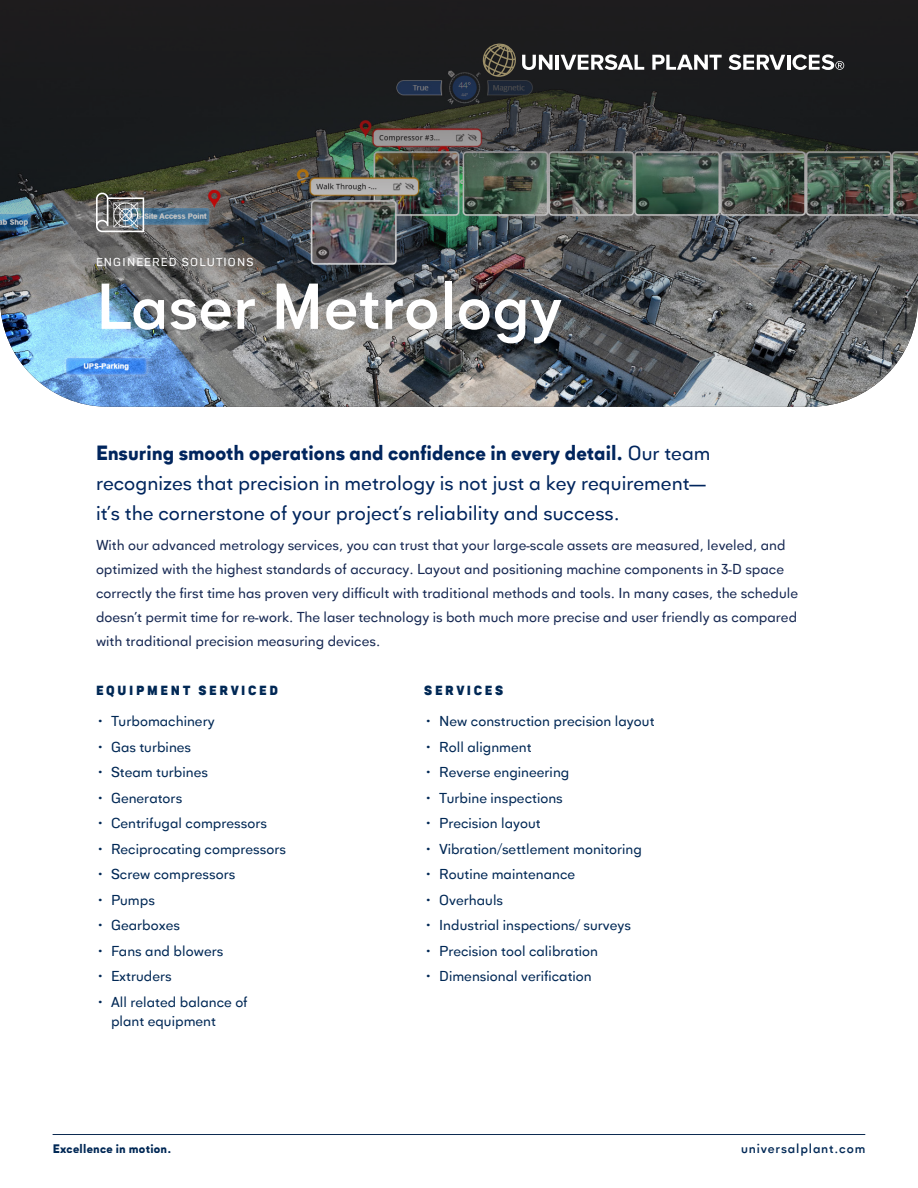
<style>
.page{position:relative;width:918px;height:1188px;background:#fff}
.page>*{position:absolute;margin:0;border:0;box-sizing:border-box;transform-origin:0 0}
.t1{font:500 67.5px "Goldbill";color:#fff}
.Body{font:21px/30px "Goldbill";color:#00255d}
.t2{font:15px/19.5px "Goldbill";color:#002855}
.t3{font:15px/24px "Goldbill";color:#172953}
.t4{font:800 13.5px "Goldbill";letter-spacing:.2em;color:#002855}
.t5{font:500 13.5px "Goldbill";letter-spacing:.06em;color:#002855}
.t6{font:700 12.6px "Goldbill";letter-spacing:.02em;color:#002855}
.t7{font:12px "Goldbill";letter-spacing:.1em;color:#fff}
.s1{font-weight:700}
</style>
<div class="page">
<hr style="left:53px;top:1134px;width:812px;height:1px;background:#0d2b51">
<img style="left:0;top:0;width:918px;height:407px">
<svg style="left:522px;top:55px;width:31px;height:15px"></svg>
<hr style="left:556px;top:55px;width:3px;height:15px;background:#fff">
<svg style="left:561px;top:55px;width:83px;height:15px"></svg>
<svg style="left:652px;top:55px;width:70px;height:15px"></svg>
<svg style="left:729px;top:55px;width:56px;height:15px"></svg>
<hr style="left:787px;top:55px;width:3px;height:15px;background:#fff">
<svg style="left:792px;top:54px;width:52px;height:16px"></svg>
<svg style="left:481px;top:42px;width:35px;height:35px"></svg>
<svg style="left:96px;top:192px;width:48px;height:40px;background:#85898a"></svg>
<p class="t7" style="left:96px;top:255px;width:159px">ENGINEERED SOLUTIONS</p>
<p class="t1" style="left:96px;top:265px;width:468px">Laser Metrology</p>
<p class="Body" style="left:96px;top:437px;width:616px"><span class="s1">Ensuring smooth operations and confidence in every detail.</span> Our team recognizes that precision in metrology is not just a key requirement— it’s the cornerstone of your project’s reliability and success.</p>
<p class="t3" style="left:96px;top:532px;width:704px">With our advanced metrology services, you can trust that your large-scale assets are measured, leveled, and optimized with the highest standards of accuracy. Layout and positioning machine components in 3-D space correctly the first time has proven very difficult with traditional methods and tools. In many cases, the schedule doesn’t permit time for re-work. The laser technology is both much more precise and user friendly as compared with traditional precision measuring devices.</p>
<h5 class="t4" style="left:96px;top:682px;width:184px">EQUIPMENT SERVICED</h5>
<p class="t2" style="left:96px;top:711px;width:120px">• Turbomachinery</p>
<p class="t2" style="left:96px;top:736px;width:97px">• Gas turbines</p>
<p class="t2" style="left:96px;top:762px;width:114px">• Steam turbines</p>
<p class="t2" style="left:96px;top:787px;width:88px">• Generators</p>
<p class="t2" style="left:96px;top:813px;width:173px">• Centrifugal compressors</p>
<p class="t2" style="left:96px;top:838px;width:192px">• Reciprocating compressors</p>
<p class="t2" style="left:96px;top:864px;width:141px">• Screw compressors</p>
<p class="t2" style="left:96px;top:889px;width:60px">• Pumps</p>
<p class="t2" style="left:96px;top:915px;width:85px">• Gearboxes</p>
<p class="t2" style="left:96px;top:940px;width:129px">• Fans and blowers</p>
<p class="t2" style="left:96px;top:966px;width:77px">• Extruders</p>
<p class="t2" style="left:111px;top:991px;width:138px;text-indent:-15px">• All related balance of plant equipment</p>
<h5 class="t4" style="left:424px;top:682px;width:81px">SERVICES</h5>
<p class="t2" style="left:424px;top:711px;width:232px">• New construction precision layout</p>
<p class="t2" style="left:424px;top:736px;width:109px">• Roll alignment</p>
<p class="t2" style="left:424px;top:762px;width:147px">• Reverse engineering</p>
<p class="t2" style="left:424px;top:787px;width:140px">• Turbine inspections</p>
<p class="t2" style="left:424px;top:813px;width:118px">• Precision layout</p>
<p class="t2" style="left:424px;top:838px;width:219px">• Vibration/settlement monitoring</p>
<p class="t2" style="left:424px;top:864px;width:153px">• Routine maintenance</p>
<p class="t2" style="left:424px;top:889px;width:81px">• Overhauls</p>
<p class="t2" style="left:424px;top:915px;width:208px">• Industrial inspections/ surveys</p>
<p class="t2" style="left:424px;top:940px;width:175px">• Precision tool calibration</p>
<p class="t2" style="left:424px;top:966px;width:169px">• Dimensional verification</p>
<p class="t6" style="left:53px;top:1141px;width:120px">Excellence in motion.</p>
<p class="t5" style="left:741px;top:1141px;width:126px">universalplant.com</p>
</div>
